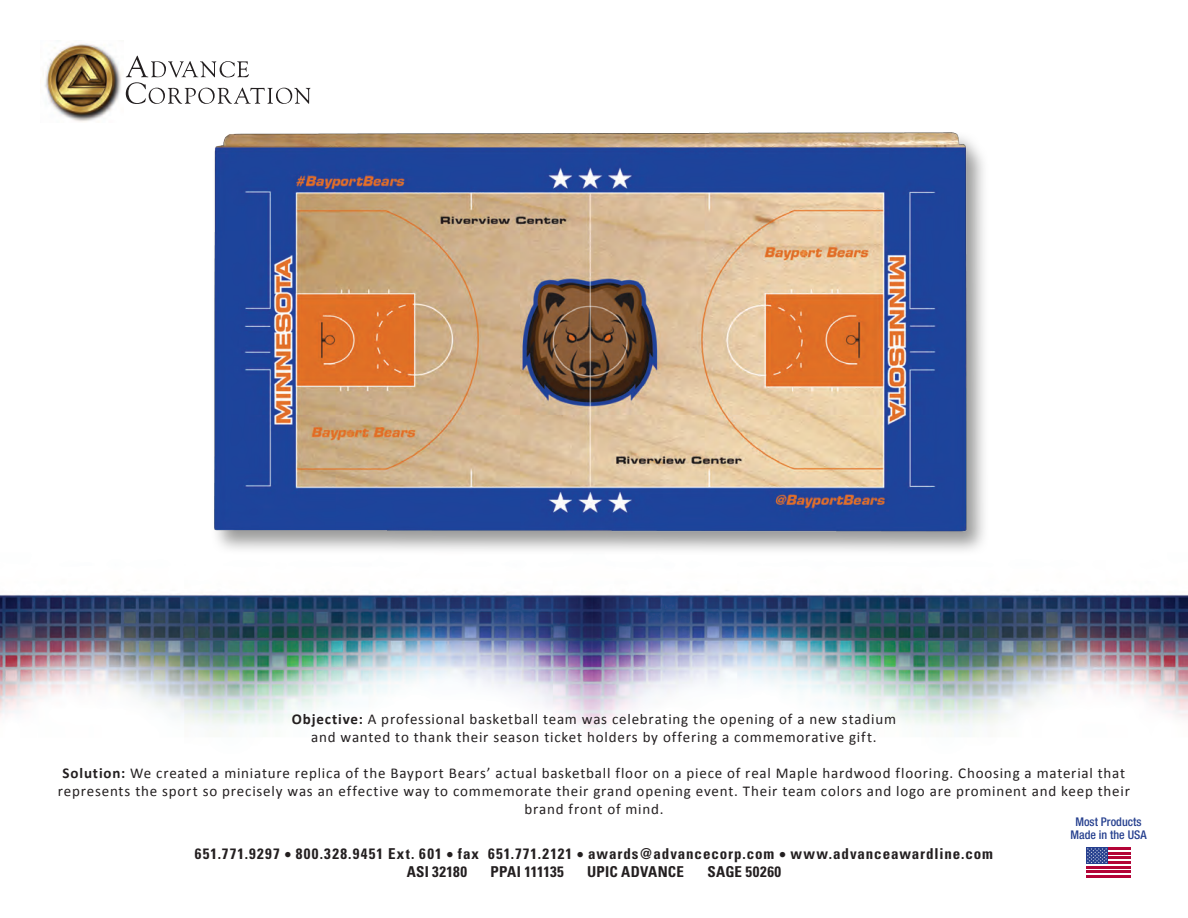
<style>
.page{position:relative;width:1188px;height:918px;background:#fff}
.page>*{position:absolute;margin:0;border:0;box-sizing:border-box;transform-origin:0 0}
.t1{font:15px/18px "Calibri";letter-spacing:.05em;color:#231f20;text-align:center}
.t2{font:700 condensed 15px/18.6px "Univers";letter-spacing:.06em;color:#231f20}
.t3{font:700 condensed 15px "Univers";letter-spacing:.015em;color:#231f20}
.t4{font:700 condensed 15px "Univers";letter-spacing:-.01em;color:#231f20}
.t5{font:700 condensed 15px "Univers";letter-spacing:.04em;color:#231f20}
.t6{font:500 condensed 12px/13.5px "Helvetica Neue";color:#253f8e;text-align:center}
.s1{font-weight:700}
</style>
<div class="page">
<img style="left:0;top:55px;width:1188px;height:814px">
<div style="left:1086px;top:848px;width:22px;height:16px;background:#253f8e"></div>
<hr style="left:1086px;top:875px;width:45px;height:3px;background:#b30437">
<hr style="left:1086px;top:870px;width:45px;height:3px;background:#b30437">
<hr style="left:1086px;top:866px;width:45px;height:2px;background:#b30437">
<hr style="left:1109px;top:861px;width:22px;height:3px;background:#b30437">
<hr style="left:1109px;top:857px;width:22px;height:2px;background:#b30437">
<hr style="left:1109px;top:852px;width:22px;height:3px;background:#b30437">
<hr style="left:1109px;top:848px;width:22px;height:2px;background:#b30437">
<svg style="left:1087px;top:848px;width:20px;height:15px"></svg>
<img style="left:40px;top:40px;width:84px;height:82px">
<svg style="left:126px;top:56px;width:26px;height:48px"></svg>
<img style="left:48px;top:46px;width:67px;height:67px;border-radius:34px">
<img style="left:152px;top:55px;width:884px;height:581px">
<p class="t1" style="left:292px;top:709px;width:606px"><span class="s1">Objective:</span> A professional basketball team was celebrating the opening of a new stadium and wanted to thank their season ticket holders by offering a commemorative gift.</p>
<p class="t1" style="left:58px;top:763px;width:1074px"><span class="s1">Solution:</span> We created a miniature replica of the Bayport Bears’ actual basketball floor on a piece of real Maple hardwood flooring. Choosing a material that represents the sport so precisely was an effective way to commemorate their grand opening event. Their team colors and logo are prominent and keep their brand front of mind.</p>
<p class="t2" style="left:407px;top:844px;width:588px;text-indent:-212px">651.771.9297 • 800.328.9451 Ext. 601 • fax 651.771.2121 • awards@advancecorp.com • www.advanceawardline.com<br>ASI 32180</p>
<p class="t4" style="left:490px;top:863px;width:75px">PPAI 111135</p>
<p class="t3" style="left:587px;top:863px;width:98px">UPIC ADVANCE</p>
<p class="t5" style="left:707px;top:863px;width:75px">SAGE 50260</p>
<p class="t6" style="left:1070px;top:815px;width:78px">Most Products<br>Made in the USA</p>
</div>
